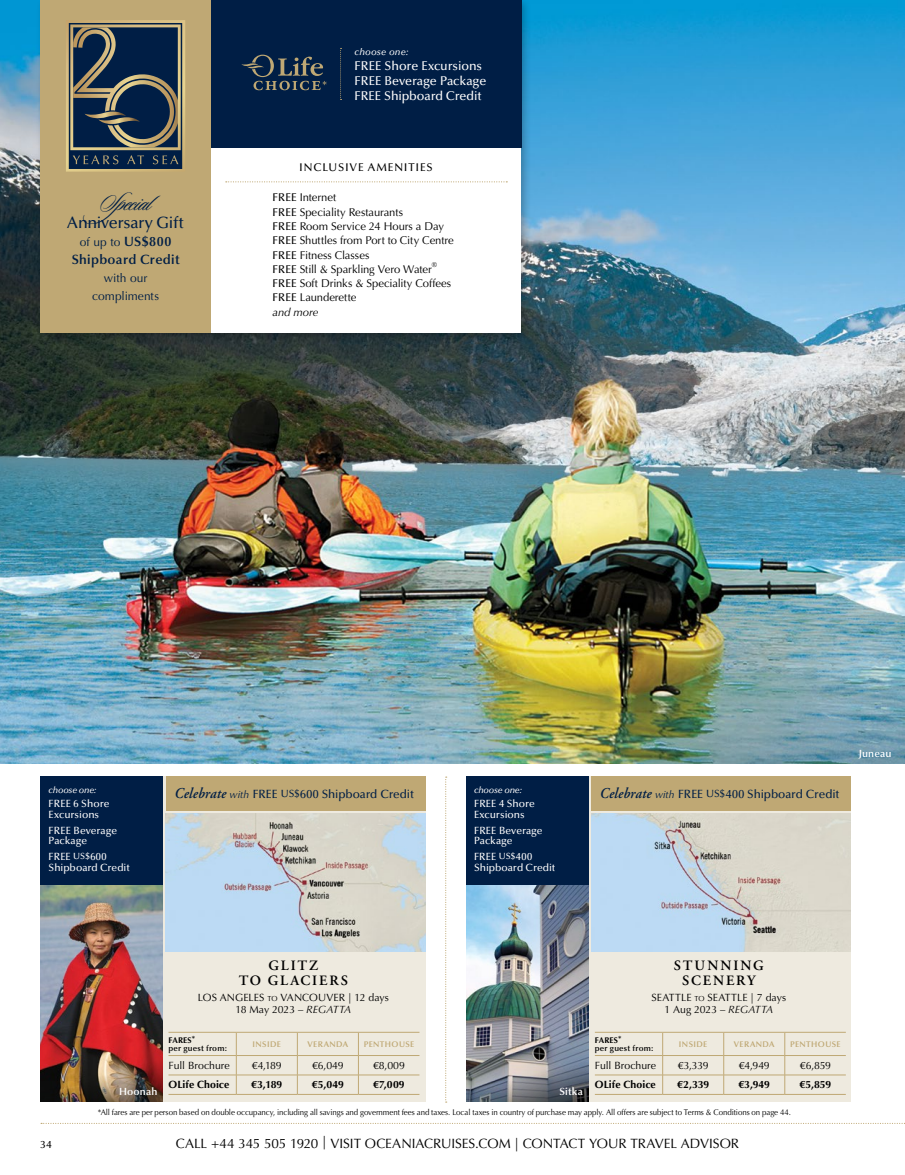
<style>
.page{position:relative;width:905px;height:1175px;background:#fff}
.page>*{position:absolute;margin:0;border:0;box-sizing:border-box;transform-origin:0 0}
.t1{font:27px "Sloop Script Three";color:#001e45}
.t2{font:500 16.5px "Optima LT Pro";letter-spacing:-.02em;color:#001e45}
.t3{font:600 14.25px/15px "Adobe Garamond Pro";letter-spacing:.13em;color:#000;text-align:center}
.t4{font:13.5px "Optima LT Pro";letter-spacing:-.005em;color:#000}
.t5{font:600 13.5px "Optima LT Pro";letter-spacing:.02em;color:#001e45}
.t6{font:500 12.75px/15px "Optima LT Pro";letter-spacing:-.005em;color:#fff}
.t7{font:500 12px "Optima LT Pro";letter-spacing:-.005em;color:#001e45}
.t8{font:12px/18px "Optima LT Pro";letter-spacing:.005em;color:#001e45;text-align:center}
.t9{font:11.25px/14.2px "Optima LT Pro";letter-spacing:-.005em;color:#000}
.t10{font:500 11.25px "Optima LT Pro";letter-spacing:.075em;color:#000}
.t11{font:500 10.5px/10.5px "Optima LT Pro";letter-spacing:.005em;color:#fff}
.t12{font:10.5px/12.8px "Optima LT Pro";color:#000;text-align:center}
.t13{font:10.5px "Optima";letter-spacing:-.005em;color:#000}
.t14{font:700 10.5px "Optima";letter-spacing:.005em;color:#000}
.t15{font:600 10.5px "Optima LT Pro";letter-spacing:.01em;color:#fff}
.t16{font:500 10.5px "Optima LT Pro";color:#000}
.t17{font:italic 500 9.45px "Optima LT Pro";letter-spacing:.02em;color:#fff}
.t18{font:italic 500 9px "Optima LT Pro";letter-spacing:-.02em;color:#fff}
.t19{font:8.25px "Optima LT Pro";letter-spacing:-.01em;color:#000;scale:.96 1}
.t20{font:600 8.25px "Optima LT Pro";letter-spacing:.05em;color:#bfa874}
.t21{font:600 8.25px "Optima LT Pro";letter-spacing:.03em;color:#000}
.t22{font:700 8.25px "Optima";letter-spacing:.015em;color:#000}
.t23{font:7.05px "Optima LT Pro";color:#000}
.s1{font-family:"Sloop Script One"}
.s2{font-weight:600;font-size:13.5px}
.s3{font-weight:500}
.s4{font-style:italic}
.s5{font-size:9px}
.s6{font-family:"Adobe Garamond Pro";font-weight:600;font-style:italic;font-size:15px}
.s7{font-weight:400;font-style:italic;font-size:10.5px}
.s8{font-size:10.5px}
.s9{font-size:7.35px}
.s10{font-size:7.5px}
</style>
<div class="page">
<svg style="left:41px;top:1122px;width:864px;height:2px"></svg>
<svg style="left:445px;top:776px;width:2px;height:326px"></svg>
<div style="left:40px;top:776px;width:385px;height:325px;background:#eeeadf"></div>
<img style="left:41px;top:884px;width:122px;height:174px">
<img style="left:40px;top:1058px;width:123px;height:43px">
<div style="left:40px;top:776px;width:123px;height:108px;background:#001e45"></div>
<img style="left:166px;top:814px;width:259px;height:137px">
<div style="left:166px;top:776px;width:259px;height:35px;background:#bfa874"></div>
<div style="left:466px;top:776px;width:384px;height:325px;background:#eeeadf"></div>
<img style="left:466px;top:884px;width:122px;height:174px">
<svg style="left:466px;top:1058px;width:122px;height:43px;background:#777b83"></svg>
<div style="left:466px;top:776px;width:122px;height:108px;background:#001e45"></div>
<img style="left:591px;top:814px;width:259px;height:137px">
<div style="left:591px;top:776px;width:259px;height:35px;background:#bfa874"></div>
<img style="left:0;top:0;width:904px;height:763px">
<img style="left:326px;top:612px;width:578px;height:151px">
<div style="left:35px;top:0;width:497px;height:343px;background:#000;opacity:.25"></div>
<div style="left:40px;top:1px;width:481px;height:332px;background:#fff"></div>
<svg style="left:226px;top:181px;width:281px;height:1px"></svg>
<div style="left:211px;top:0;width:310px;height:147px;background:#001e45"></div>
<div style="left:40px;top:0;width:171px;height:333px;background:#bfa874"></div>
<svg style="left:66px;top:20px;width:839px;height:152px"></svg>
<svg style="left:236px;top:1033px;width:1px;height:61px"></svg>
<svg style="left:297px;top:1033px;width:1px;height:61px"></svg>
<svg style="left:358px;top:1033px;width:1px;height:61px"></svg>
<hr style="left:168px;top:1032px;width:68px;height:1px;background:#bfa874">
<hr style="left:236px;top:1032px;width:61px;height:1px;background:#bfa874">
<hr style="left:297px;top:1032px;width:61px;height:1px;background:#bfa874">
<hr style="left:358px;top:1032px;width:61px;height:1px;background:#bfa874">
<hr style="left:168px;top:1055px;width:68px;height:1px;background:#bfa874">
<hr style="left:236px;top:1055px;width:61px;height:1px;background:#bfa874">
<hr style="left:297px;top:1055px;width:61px;height:1px;background:#bfa874">
<hr style="left:358px;top:1055px;width:61px;height:1px;background:#bfa874">
<hr style="left:168px;top:1074px;width:68px;height:1px;background:#bfa874">
<hr style="left:236px;top:1074px;width:61px;height:1px;background:#bfa874">
<hr style="left:297px;top:1074px;width:61px;height:1px;background:#bfa874">
<hr style="left:358px;top:1074px;width:61px;height:1px;background:#bfa874">
<hr style="left:168px;top:1094px;width:68px;height:1px;background:#bfa874">
<hr style="left:236px;top:1094px;width:61px;height:1px;background:#bfa874">
<hr style="left:297px;top:1094px;width:61px;height:1px;background:#bfa874">
<hr style="left:358px;top:1094px;width:61px;height:1px;background:#bfa874">
<svg style="left:662px;top:1033px;width:1px;height:61px"></svg>
<svg style="left:723px;top:1033px;width:1px;height:61px"></svg>
<svg style="left:784px;top:1033px;width:1px;height:61px"></svg>
<hr style="left:595px;top:1032px;width:67px;height:1px;background:#bfa874">
<hr style="left:662px;top:1032px;width:61px;height:1px;background:#bfa874">
<hr style="left:723px;top:1032px;width:61px;height:1px;background:#bfa874">
<hr style="left:784px;top:1032px;width:61px;height:1px;background:#bfa874">
<hr style="left:595px;top:1055px;width:67px;height:1px;background:#bfa874">
<hr style="left:662px;top:1055px;width:61px;height:1px;background:#bfa874">
<hr style="left:723px;top:1055px;width:61px;height:1px;background:#bfa874">
<hr style="left:784px;top:1055px;width:61px;height:1px;background:#bfa874">
<hr style="left:595px;top:1074px;width:67px;height:1px;background:#bfa874">
<hr style="left:662px;top:1074px;width:61px;height:1px;background:#bfa874">
<hr style="left:723px;top:1074px;width:61px;height:1px;background:#bfa874">
<hr style="left:784px;top:1074px;width:61px;height:1px;background:#bfa874">
<hr style="left:595px;top:1094px;width:67px;height:1px;background:#bfa874">
<hr style="left:662px;top:1094px;width:61px;height:1px;background:#bfa874">
<hr style="left:723px;top:1094px;width:61px;height:1px;background:#bfa874">
<hr style="left:784px;top:1094px;width:61px;height:1px;background:#bfa874">
<h1 class="t1" style="left:99px;top:188px;width:63px">Specia<span class="s1">l</span></h1>
<h2 class="t2" style="left:67px;top:212px;width:118px">Anniversary Gift</h2>
<p class="t8" style="left:80px;top:233px;width:93px">of up to <span class="s2">US$800</span></p>
<p class="t5" style="left:72px;top:251px;width:109px">Shipboard Credit</p>
<p class="t8" style="left:92px;top:269px;width:68px">with our compliments</p>
<p class="t17" style="left:354px;top:46px;width:55px">choose one:</p>
<p class="t6" style="left:354px;top:58px;width:133px">FREE Shore Excursions<br>FREE Beverage Package<br>FREE Shipboard Credit</p>
<p class="t10" style="left:299px;top:160px;width:135px">INCLUSIVE AMENITIES</p>
<p class="t9" style="left:272px;top:191px;width:183px"><span class="s3">FREE</span> Internet<br><span class="s3">FREE</span> Speciality Restaurants<br><span class="s3">FREE</span> Room Service 24 Hours a Day<br><span class="s3">FREE</span> Shuttles from Port to City Centre<br><span class="s3">FREE</span> Fitness Classes<br><span class="s3">FREE</span> Still &amp; Sparkling Vero Water</p>
<p class="t23" style="left:432px;top:260px;width:7px">®</p>
<p class="t9" style="left:272px;top:276px;width:180px"><span class="s3">FREE</span> Soft Drinks &amp; Speciality Coffees<br><span class="s3">FREE</span> Launderette<br><span class="s4">and more</span></p>
<p class="t18" style="left:49px;top:784px;width:49px">choose one:</p>
<p class="t11" style="left:49px;top:798px;width:62px">FREE 6 Shore<br>Excursions</p>
<p class="t11" style="left:49px;top:824px;width:70px">FREE Beverage<br>Package</p>
<p class="t11" style="left:49px;top:851px;width:83px">FREE <span class="s5">US$</span>600<br>Shipboard Credit</p>
<p class="t7" style="left:174px;top:786px;width:241px"><span class="s6">Celebrate</span> <span class="s7">with</span> FREE <span class="s8">US$</span>600 Shipboard Credit</p>
<p class="t18" style="left:474px;top:784px;width:49px">choose one:</p>
<p class="t11" style="left:474px;top:798px;width:62px">FREE 4 Shore<br>Excursions</p>
<p class="t11" style="left:474px;top:824px;width:70px">FREE Beverage<br>Package</p>
<p class="t11" style="left:474px;top:851px;width:83px">FREE <span class="s5">US$</span>400<br>Shipboard Credit</p>
<p class="t7" style="left:599px;top:786px;width:241px"><span class="s6">Celebrate</span> <span class="s7">with</span> FREE <span class="s8">US$</span>400 Shipboard Credit</p>
<p class="t15" style="left:858px;top:746px;width:34px">Juneau</p>
<p class="t3" style="left:239px;top:958px;width:111px">GLITZ<br>TO GLACIERS</p>
<p class="t12" style="left:198px;top:990px;width:192px">LOS ANGELES <span class="s9">to</span> VANCOUVER | 12 days<br>18 May 2023 – <span class="s4">REGATTA</span></p>
<p class="t3" style="left:673px;top:958px;width:92px">STUNNING<br>SCENERY</p>
<p class="t12" style="left:651px;top:990px;width:136px">SEATTLE <span class="s9">to</span> SEATTLE | 7 days<br>1 Aug 2023 – <span class="s4">REGATTA</span></p>
<p class="t22" style="left:168px;top:1035px;width:28px">FARES<span class="s10">*</span></p>
<p class="t21" style="left:168px;top:1042px;width:60px">per guest from:</p>
<p class="t20" style="left:252px;top:1038px;width:30px">INSIDE</p>
<p class="t20" style="left:307px;top:1038px;width:42px">VERANDA</p>
<p class="t20" style="left:363px;top:1038px;width:52px">PENTHOUSE</p>
<p class="t22" style="left:595px;top:1035px;width:28px">FARES<span class="s10">*</span></p>
<p class="t21" style="left:595px;top:1042px;width:60px">per guest from:</p>
<p class="t20" style="left:679px;top:1038px;width:30px">INSIDE</p>
<p class="t20" style="left:734px;top:1038px;width:42px">VERANDA</p>
<p class="t20" style="left:790px;top:1038px;width:52px">PENTHOUSE</p>
<p class="t13" style="left:595px;top:1059px;width:63px">Full Brochure</p>
<p class="t13" style="left:678px;top:1059px;width:32px">€3,339</p>
<p class="t13" style="left:738px;top:1059px;width:32px">€4,949</p>
<p class="t13" style="left:799px;top:1059px;width:32px">€6,859</p>
<p class="t14" style="left:595px;top:1078px;width:62px">OLife Choice</p>
<p class="t14" style="left:677px;top:1078px;width:34px">€2,339</p>
<p class="t14" style="left:738px;top:1078px;width:33px">€3,949</p>
<p class="t14" style="left:799px;top:1078px;width:33px">€5,859</p>
<p class="t19" style="left:98px;top:1107px;width:723px">*All fares are per person based on double occupancy, including all savings and government fees and taxes. Local taxes in country of purchase may apply. All offers are subject to Terms &amp; Conditions on page 44.</p>
<p class="t13" style="left:168px;top:1059px;width:63px">Full Brochure</p>
<p class="t13" style="left:252px;top:1059px;width:31px">€4,189</p>
<p class="t13" style="left:312px;top:1059px;width:33px">€6,049</p>
<p class="t13" style="left:373px;top:1059px;width:33px">€8,009</p>
<p class="t14" style="left:168px;top:1078px;width:62px">OLife Choice</p>
<p class="t14" style="left:251px;top:1078px;width:33px">€3,189</p>
<p class="t14" style="left:312px;top:1078px;width:34px">€5,049</p>
<p class="t14" style="left:373px;top:1078px;width:33px">€7,009</p>
<p class="t15" style="left:119px;top:1084px;width:40px">Hoonah</p>
<p class="t15" style="left:559px;top:1084px;width:25px">Sitka</p>
<p class="t16" style="left:40px;top:1137px;width:13px">34</p>
<p class="t4" style="left:176px;top:1134px;width:565px">CALL +44 345 505 1920 | VISIT OCEANIACRUISES.COM | CONTACT YOUR TRAVEL ADVISOR</p>
</div>
